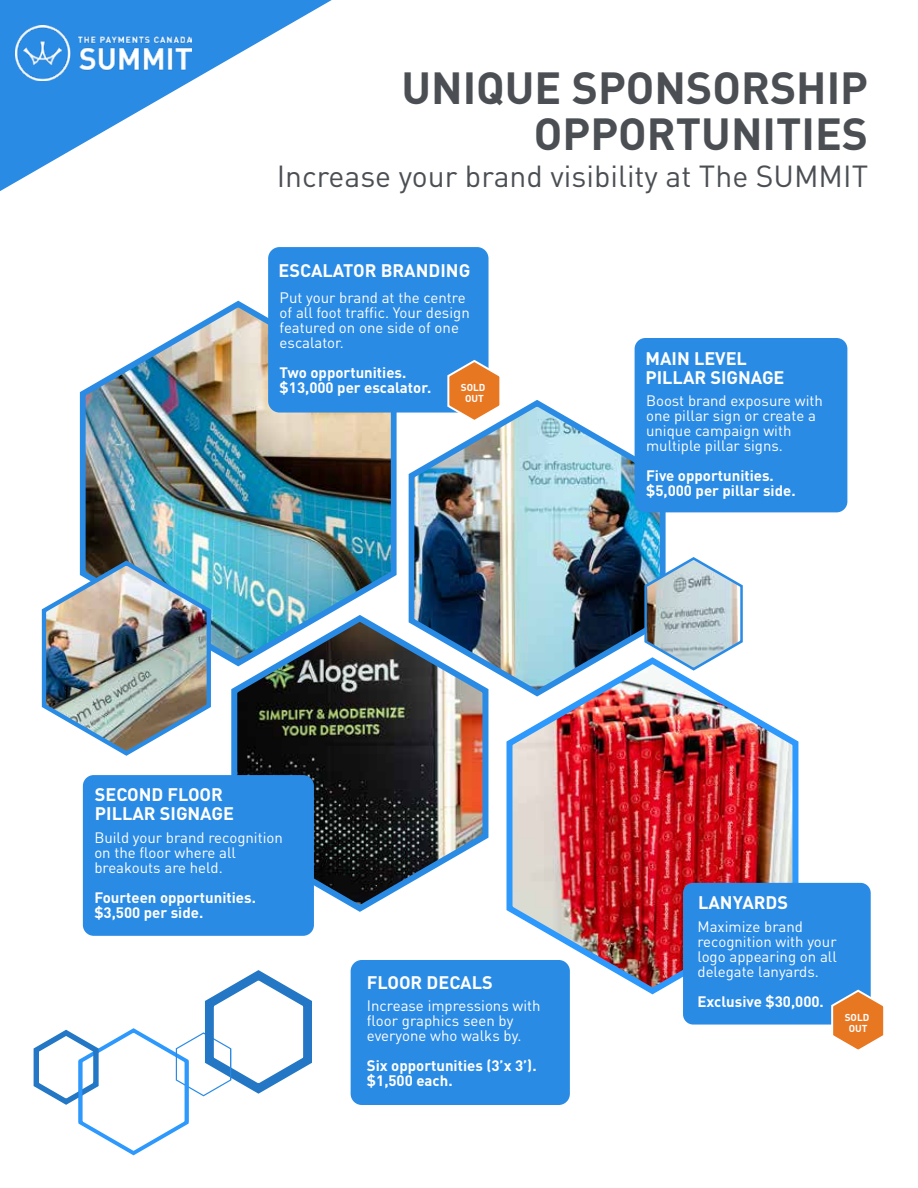
<style>
.page{position:relative;width:918px;height:1188px;background:#fff}
.page>*{position:absolute;margin:0;border:0;box-sizing:border-box;transform-origin:0 0}
.t1{font:700 44.4px/46px "DIN Pro";color:#4b4f54;text-align:right}
.t2{font:30.15px "DIN Pro";color:#4b4f54}
.t3{font:700 18px/18.6px "DIN Pro";color:#fff}
.t4{font:15px/15px "DIN Pro";color:#fff}
.t5{font:700 15px/15px "DIN Pro";color:#fff}
.t6{font:700 9.9px/10.8px "DIN Pro";color:#fff;text-align:center}
</style>
<div class="page">
<svg style="left:0;top:0;width:332px;height:191px"></svg>
<img style="left:15px;top:26px;width:177px;height:55px">
<div style="left:351px;top:960px;width:219px;height:145px;background:#2a8be5;border-radius:11px"></div>
<img style="left:79px;top:300px;width:318px;height:361px">
<img style="left:408px;top:397px;width:263px;height:282px">
<img style="left:41px;top:558px;width:174px;height:198px">
<svg style="left:643px;top:556px;width:100px;height:100px;background:#b4c6d0"></svg>
<img style="left:228px;top:611px;width:266px;height:301px">
<img style="left:506px;top:656px;width:294px;height:339px">
<svg style="left:33px;top:970px;width:279px;height:186px"></svg>
<svg style="left:78px;top:1061px;width:4px;height:61px"></svg>
<div style="left:268px;top:247px;width:221px;height:166px;background:#2a8be5;border-radius:11px"></div>
<div style="left:635px;top:338px;width:212px;height:174px;background:#2a8be5;border-radius:11px"></div>
<div style="left:83px;top:775px;width:231px;height:161px;background:#2a8be5;border-radius:11px"></div>
<div style="left:683px;top:883px;width:188px;height:142px;background:#2a8be5;border-radius:10px"></div>
<svg style="left:830px;top:988px;width:54px;height:62px"></svg>
<svg style="left:446px;top:359px;width:57px;height:64px"></svg>
<h1 class="t1" style="left:401px;top:63px;width:468px">UNIQUE SPONSORSHIP<br>OPPORTUNITIES</h1>
<h2 class="t2" style="left:277px;top:155px;width:593px">Increase your brand visibility at The SUMMIT</h2>
<p class="t3" style="left:279px;top:260px;width:193px">ESCALATOR BRANDING</p>
<p class="t4" style="left:280px;top:289px;width:192px">Put your brand at the centre of all foot traffic. Your design featured on one side of one escalator.</p>
<p class="t5" style="left:280px;top:364px;width:153px">Two opportunities. $13,000 per escalator.</p>
<p class="t6" style="left:461px;top:382px;width:26px">SOLD<br>OUT</p>
<p class="t3" style="left:646px;top:349px;width:140px">MAIN LEVEL<br>PILLAR SIGNAGE</p>
<p class="t4" style="left:646px;top:393px;width:178px">Boost brand exposure with one pillar sign or create a unique campaign with multiple pillar signs.</p>
<p class="t5" style="left:646px;top:468px;width:151px">Five opportunities. $5,000 per pillar side.</p>
<p class="t3" style="left:95px;top:785px;width:140px">SECOND FLOOR<br>PILLAR SIGNAGE</p>
<p class="t4" style="left:94px;top:830px;width:190px">Build your brand recognition on the floor where all breakouts are held.</p>
<p class="t5" style="left:94px;top:890px;width:163px">Fourteen opportunities. $3,500 per side.</p>
<p class="t3" style="left:698px;top:893px;width:91px">LANYARDS</p>
<p class="t4" style="left:698px;top:918px;width:141px">Maximize brand recognition with your logo appearing on all delegate lanyards.</p>
<p class="t5" style="left:698px;top:993px;width:128px">Exclusive $30,000.</p>
<p class="t3" style="left:367px;top:972px;width:127px">FLOOR DECALS</p>
<p class="t4" style="left:367px;top:998px;width:175px">Increase impressions with floor graphics seen by everyone who walks by.</p>
<p class="t5" style="left:367px;top:1058px;width:171px">Six opportunities (3’x 3’). $1,500 each.</p>
<p class="t6" style="left:845px;top:1011px;width:26px">SOLD<br>OUT</p>
</div>
